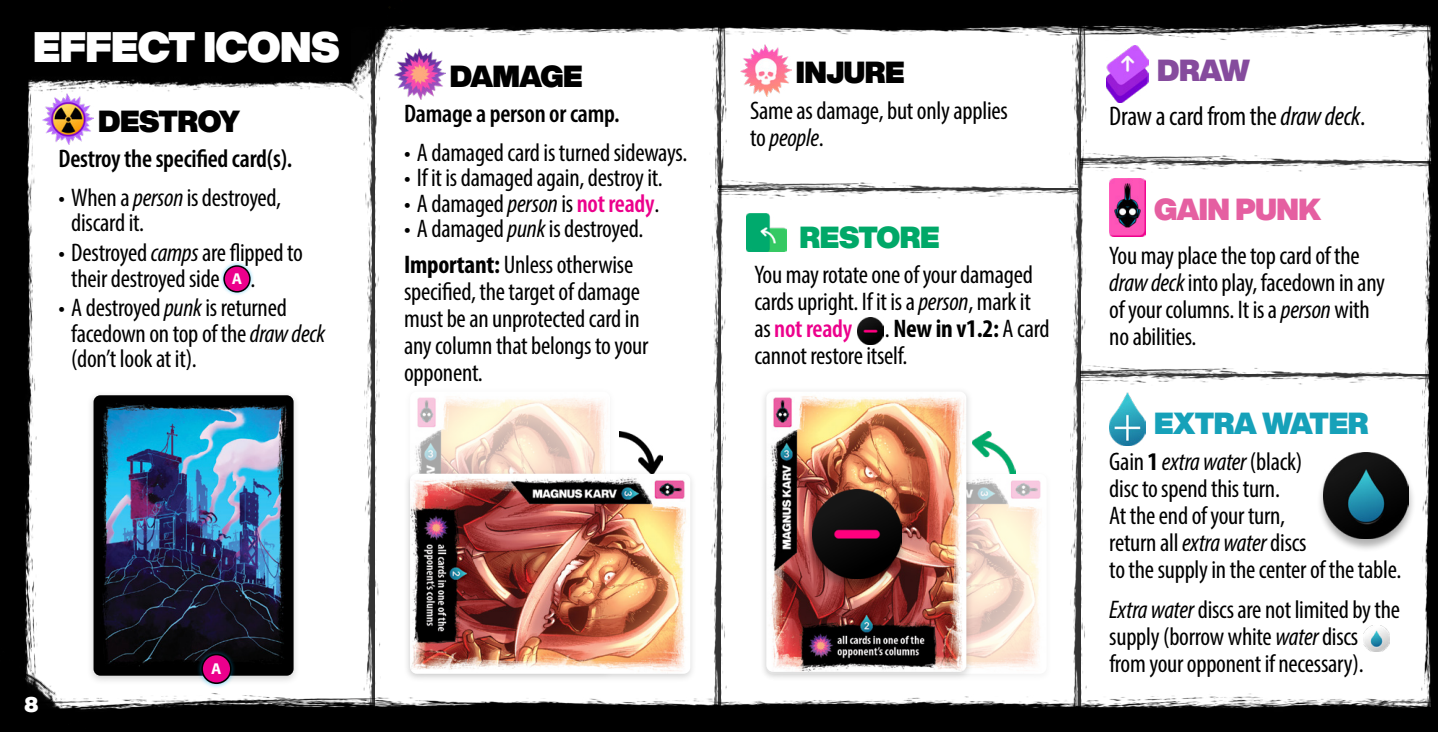
<style>
.page{position:relative;width:1438px;height:732px;background:#fff}
.page>*{position:absolute;margin:0;border:0;box-sizing:border-box;transform-origin:0 0}
.t1{font:900 42px "Helvetica Now Display";letter-spacing:-.015em;color:#fff}
.t2{font:900 30px "Helvetica Now Display";letter-spacing:-.015em;color:#000}
.t3{font:900 30px "Helvetica Now Display";letter-spacing:-.02em;color:#16a1b9}
.t4{font:900 30px "Helvetica Now Display";letter-spacing:-.015em;color:#e55fa1}
.t5{font:900 30px "Helvetica Now Display";letter-spacing:-.015em;color:#00a868}
.t6{font:900 30px "Helvetica Now Display";color:#854b9d}
.t7{font:condensed 27px "Myriad Pro";letter-spacing:-.01em;color:#000}
.t8{font:condensed 25.5px/27px "Myriad Pro";letter-spacing:-.01em;color:#000}
.t9{font:600 condensed 25.5px "Myriad Pro";letter-spacing:-.01em;color:#000}
.t10{font:900 21px "Helvetica Now Display";color:#fff}
.t11{font:700 15.9px "Myriad Pro";color:#fff}
.s1{font-style:italic}
.s2{font-weight:700;font-stretch:normal;font-size:15.9px;color:#fff}
.s3{font-weight:600;color:#ec008c}
.s4{font-weight:700}
</style>
<div class="page">
<img style="left:111px;top:693px;width:1243px;height:38px">
<img style="left:1354px;top:698px;width:59px;height:33px">
<img style="left:0;top:97px;width:43px;height:534px">
<img style="left:0;top:631px;width:111px;height:100px">
<img style="left:426px;top:0;width:949px;height:40px">
<img style="left:1375px;top:0;width:38px;height:37px">
<img style="left:356px;top:108px;width:31px;height:623px">
<img style="left:1062px;top:0;width:16px;height:731px">
<img style="left:1078px;top:0;width:15px;height:731px">
<img style="left:703px;top:0;width:30px;height:731px">
<img style="left:1413px;top:0;width:24px;height:731px">
<img style="left:719px;top:175px;width:358px;height:30px">
<img style="left:1080px;top:148px;width:357px;height:30px">
<img style="left:1080px;top:361px;width:357px;height:30px">
<img style="left:0;top:0;width:313px;height:97px">
<img style="left:313px;top:0;width:113px;height:108px">
<div style="left:220px;top:261px;width:35px;height:35px;background:#00aeef;opacity:.5"></div>
<div style="left:224px;top:266px;width:26px;height:26px;background:#ec008c;border-radius:50%"></div>
<div style="left:223px;top:265px;width:27px;height:27px;border:2px solid #000;border-radius:50%"></div>
<img style="left:857px;top:317px;width:26px;height:27px">
<img style="left:1363px;top:625px;width:26px;height:26px">
<img style="left:394px;top:49px;width:51px;height:51px">
<img style="left:43px;top:94px;width:51px;height:51px">
<img style="left:740px;top:45px;width:51px;height:51px">
<img style="left:1106px;top:46px;width:42px;height:56px">
<img style="left:1109px;top:178px;width:36px;height:58px">
<img style="left:1109px;top:393px;width:36px;height:52px">
<div style="left:87px;top:390px;width:213px;height:294px;background:#000;opacity:.17"></div>
<img style="left:93px;top:395px;width:200px;height:280px">
<div style="left:197px;top:648px;width:40px;height:40px;background:#00aeef;opacity:.5"></div>
<div style="left:202px;top:654px;width:29px;height:29px;background:#ec008c;border-radius:50%"></div>
<div style="left:201px;top:653px;width:30px;height:30px;border:2px solid #000;border-radius:50%"></div>
<img style="left:415px;top:397px;width:190px;height:71px">
<div style="left:403px;top:468px;width:294px;height:214px;background:#000;opacity:.17"></div>
<img style="left:410px;top:473px;width:280px;height:200px">
<img style="left:619px;top:432px;width:43px;height:41px">
<img style="left:972px;top:473px;width:69px;height:195px">
<div style="left:759px;top:386px;width:213px;height:294px;background:#000;opacity:.17"></div>
<img style="left:766px;top:391px;width:200px;height:280px">
<img style="left:972px;top:432px;width:43px;height:41px">
<img style="left:746px;top:214px;width:40px;height:37px">
<div style="left:1316px;top:452px;width:99px;height:99px;background:#000;opacity:.31"></div>
<img style="left:1322px;top:452px;width:86px;height:86px">
<div style="left:805px;top:489px;width:102px;height:103px;background:#000;opacity:.31"></div>
<img style="left:812px;top:489px;width:89px;height:89px">
<h1 class="t1" style="left:33px;top:17px;width:307px">EFFECT ICONS</h1>
<p class="t2" style="left:98px;top:100px;width:143px">DESTROY</p>
<p class="t9" style="left:58px;top:143px;width:235px">Destroy the specified card(s).</p>
<p class="t8" style="left:71px;top:184px;width:211px;line-height:25.5px;text-indent:-13px">• When a <span class="s1">person</span> is destroyed, discard it.</p>
<p class="t8" style="left:71px;top:239px;width:233px;line-height:25.5px;text-indent:-13px">• Destroyed<span class="s1">camps</span> are flipped to their destroyed side <span class="s2">A</span> .</p>
<p class="t8" style="left:71px;top:295px;width:255px;line-height:25.5px;text-indent:-13px">• A destroyed<span class="s1">punk</span> is returned facedown on top of the <span class="s1">draw deck </span>(don’t look at it).</p>
<p class="t2" style="left:450px;top:55px;width:134px">DAMAGE</p>
<p class="t9" style="left:404px;top:98px;width:217px">Damage a person or camp.</p>
<p class="t8" style="left:404px;top:138px;width:285px">• A damaged card is turned sideways.</p>
<p class="t8" style="left:404px;top:164px;width:260px">• If it is damaged again, destroy it.</p>
<p class="t8" style="left:404px;top:189px;width:257px">• A damaged <span class="s1">person</span> is <span class="s3">not ready</span>.</p>
<p class="t8" style="left:404px;top:211px;width:241px;line-height:35.4px">• A damaged <span class="s1">punk</span> is destroyed.<br><span class="s4">Important:</span> Unless otherwise</p>
<p class="t8" style="left:404px;top:277px;width:246px">specified, the target of damage must be an unprotected card in any column that belongs to your opponent.</p>
<p class="t2" style="left:795px;top:51px;width:110px">INJURE</p>
<p class="t8" style="left:750px;top:96px;width:259px">Same as damage, but only applies to <span class="s1">people</span>.</p>
<p class="t5" style="left:799px;top:215px;width:142px">RESTORE</p>
<p class="t8" style="left:754px;top:261px;width:280px;text-align:justify">You may rotate one of your damaged cards upright. If it is a <span class="s1">person</span>, mark it as <span class="s3">not ready</span></p>
<p class="t8" style="left:754px;top:315px;width:297px;text-indent:131px">. <span class="s4">New in v1.2:</span> A card cannot restore itself.</p>
<p class="t6" style="left:1157px;top:49px;width:94px">DRAW</p>
<p class="t7" style="left:1109px;top:100px;width:257px">Draw a card from the <span class="s1">draw deck</span>.</p>
<p class="t4" style="left:1154px;top:188px;width:168px">GAIN PUNK</p>
<p class="t8" style="left:1109px;top:241px;width:277px">You may place the top card of the <span class="s1">draw deck</span> into play, facedown in any of your columns. It is a <span class="s1">person</span> with no abilities.</p>
<p class="t3" style="left:1154px;top:402px;width:216px">EXTRA WATER</p>
<p class="t8" style="left:1109px;top:447px;width:293px">Gain <span class="s4">1</span> <span class="s1">extra water</span> (black)<br>disc to spend this turn.<br>At the end of your turn,<br>return all <span class="s1">extra water</span> discs<br>to the supply in the center of the table.</p>
<p class="t8" style="left:1109px;top:595px;width:292px"><span class="s1">Extra water</span> discs are not limited by the supply (borrow white <span class="s1">water</span> discs</p>
<p class="t10" style="left:25px;top:689px;width:15px">8</p>
<p class="t11" style="left:211px;top:658px;width:12px">A</p>
<p class="t8" style="left:1109px;top:649px;width:256px">from your opponent if necessary).</p>
</div>
